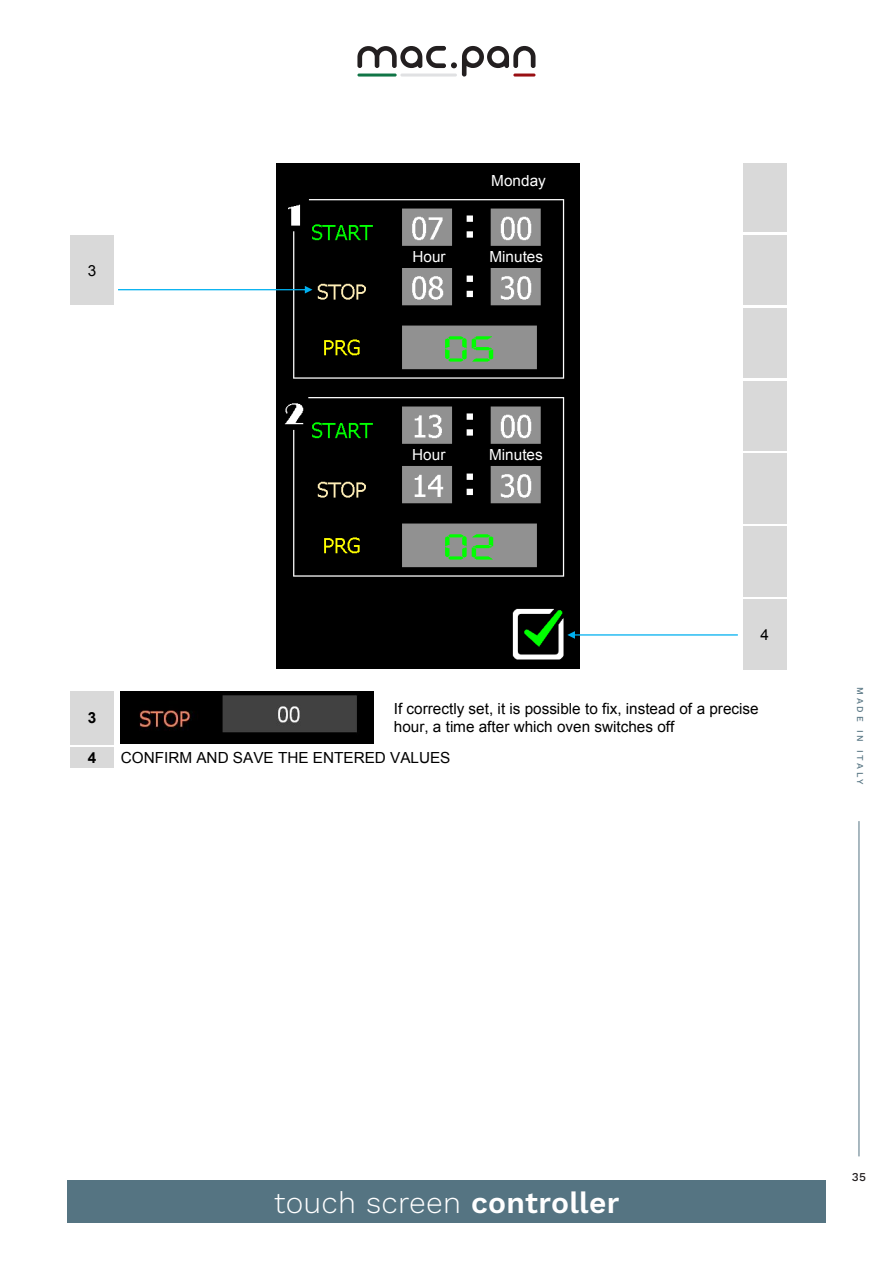
<style>
.page{position:relative;width:893px;height:1263px;background:#fff}
.page>*{position:absolute;margin:0;border:0;box-sizing:border-box;transform-origin:0 0}
.t1{font:30px "Work Sans";letter-spacing:.01em;color:#fff}
.t2{font:15.3px/17.5px "Arial";color:#000}
.t3{font:15.3px "Arial";color:#fff}
.t4{font:700 15.3px "Arial";color:#000}
.t5{font:500 12px "Work Sans";color:#231f20}
.t6{font:500 9px "Work Sans";letter-spacing:.3em;color:#557482}
.s1{font-weight:600}
</style>
<div class="page">
<div style="left:67px;top:1180px;width:759px;height:42px;background:#557482"></div>
<hr style="left:859px;top:821px;width:1px;height:335px;background:#557482">
<div style="left:743px;top:163px;width:43px;height:69px;background:#d9d9d9"></div>
<div style="left:71px;top:235px;width:43px;height:70px;background:#d9d9d9"></div>
<div style="left:743px;top:235px;width:43px;height:70px;background:#d9d9d9"></div>
<div style="left:743px;top:308px;width:43px;height:70px;background:#d9d9d9"></div>
<div style="left:743px;top:381px;width:43px;height:70px;background:#d9d9d9"></div>
<div style="left:743px;top:454px;width:43px;height:70px;background:#d9d9d9"></div>
<div style="left:743px;top:527px;width:43px;height:70px;background:#d9d9d9"></div>
<div style="left:743px;top:599px;width:43px;height:71px;background:#d9d9d9"></div>
<div style="left:71px;top:691px;width:43px;height:54px;background:#d9d9d9"></div>
<div style="left:71px;top:748px;width:43px;height:20px;background:#d9d9d9"></div>
<hr style="left:71px;top:747px;width:43px;height:1px;background:#d9d9d9">
<img style="left:276px;top:163px;width:304px;height:506px">
<img style="left:121px;top:691px;width:253px;height:53px">
<div style="left:400px;top:248px;width:59px;height:18px;background:#000"></div>
<div style="left:487px;top:248px;width:59px;height:17px;background:#000"></div>
<div style="left:399px;top:446px;width:59px;height:18px;background:#000"></div>
<hr style="left:399px;top:464px;width:59px;height:1px;background:#000">
<div style="left:486px;top:446px;width:59px;height:17px;background:#000"></div>
<hr style="left:486px;top:463px;width:59px;height:1px;background:#000">
<div style="left:491px;top:172px;width:73px;height:17px;background:#000"></div>
<svg style="left:567px;top:631px;width:171px;height:8px"></svg>
<svg style="left:118px;top:286px;width:194px;height:7px"></svg>
<svg style="left:357px;top:46px;width:178px;height:31px"></svg>
<hr style="left:513px;top:74px;width:22px;height:3px;background:#990f13;border-radius:2px">
<hr style="left:400px;top:74px;width:57px;height:3px;background:#e0e1e3;border-radius:2px">
<hr style="left:357px;top:74px;width:40px;height:3px;background:#107546;border-radius:2px">
<p class="t3" style="left:491px;top:170px;width:56px">Monday</p>
<p class="t2" style="left:88px;top:262px;width:10px">3</p>
<p class="t3" style="left:412px;top:247px;width:35px">Hour</p>
<p class="t3" style="left:489px;top:246px;width:55px">Minutes</p>
<p class="t3" style="left:412px;top:445px;width:35px">Hour</p>
<p class="t3" style="left:489px;top:444px;width:55px">Minutes</p>
<p class="t2" style="left:760px;top:626px;width:10px">4</p>
<p class="t4" style="left:88px;top:708px;width:10px">3</p>
<p class="t2" style="left:394px;top:700px;width:366px">If correctly set, it is possible to fix, instead of a precise hour, a time after which oven switches off</p>
<p class="t4" style="left:88px;top:748px;width:10px">4</p>
<p class="t2" style="left:121px;top:749px;width:331px">CONFIRM AND SAVE THE ENTERED VALUES</p>
<p class="t6" style="left:867px;top:687px;width:98px;rotate:90deg">MADE IN ITALY</p>
<h1 class="t1" style="left:274px;top:1180px;width:347px">touch screen <span class="s1">controller</span></h1>
<p class="t5" style="left:852px;top:1168px;width:16px">35</p>
</div>
